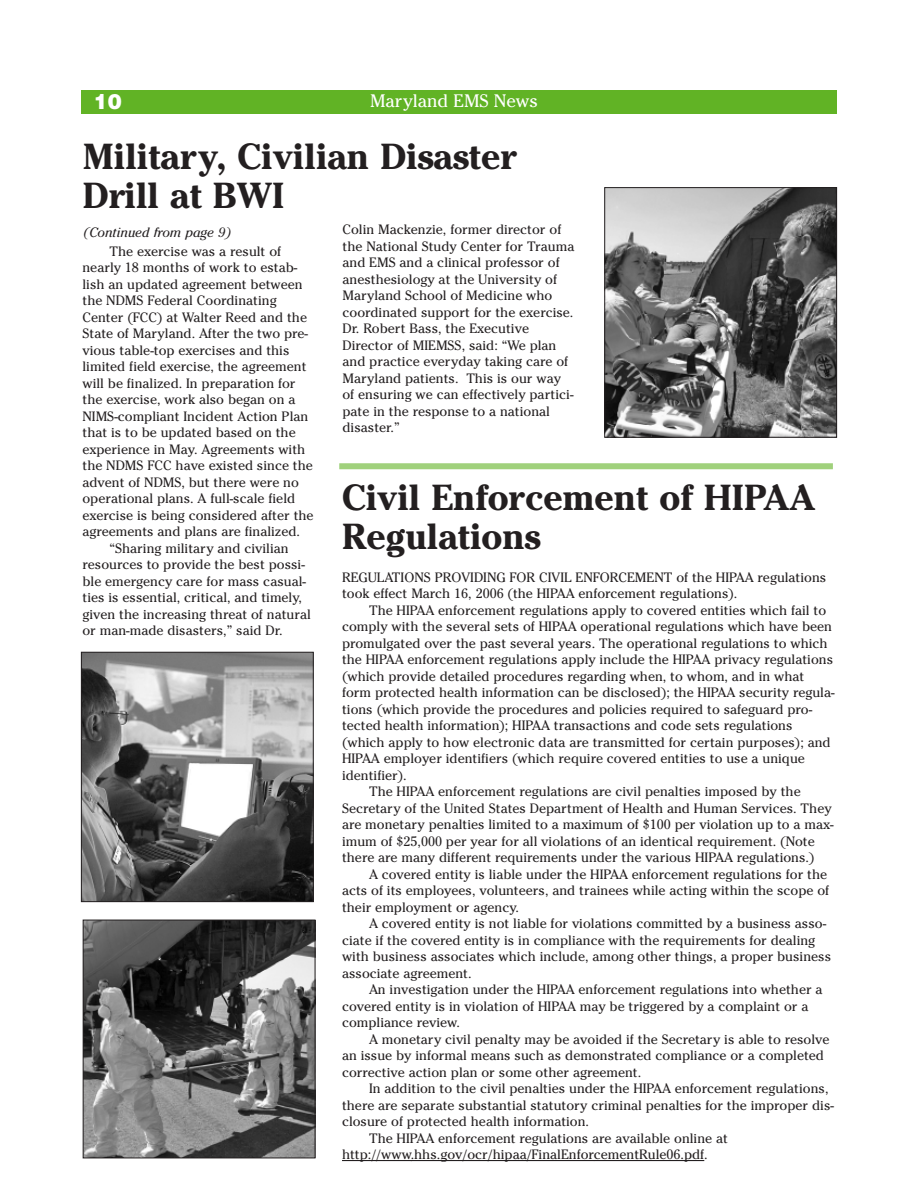
<style>
.page{position:relative;width:918px;height:1188px;background:#fff}
.page>*{position:absolute;margin:0;border:0;box-sizing:border-box;transform-origin:0 0}
.t1{font:700 36px/39px "Cheltenham";color:#231f20}
.t2{font:900 21px "Helvetica";color:#fff}
.t3{font:18px "Cheltenham";color:#fff}
.t4{font:13.5px/16.5px "Cheltenham";color:#231f20}
.t5{font:italic 13.5px "Cheltenham";color:#231f20}
</style>
<div class="page">
<div style="left:81px;top:90px;width:756px;height:24px;background:#61b325"></div>
<div style="left:339px;top:463px;width:494px;height:6px;background:#a0d17c"></div>
<hr style="left:342px;top:1160px;width:70px;height:1px;background:#231f20">
<hr style="left:411px;top:1160px;width:183px;height:1px;background:#231f20">
<hr style="left:594px;top:1160px;width:110px;height:1px;background:#231f20">
<img style="left:606px;top:189px;width:229px;height:247px">
<div style="left:604px;top:187px;width:233px;height:251px;border:1px solid #231f20"></div>
<img style="left:83px;top:654px;width:229px;height:246px">
<div style="left:81px;top:652px;width:233px;height:250px;border:1px solid #231f20"></div>
<img style="left:85px;top:922px;width:228px;height:234px">
<div style="left:83px;top:920px;width:232px;height:238px;border:1px solid #231f20"></div>
<h2 class="t2" style="left:94px;top:90px;width:30px">10</h2>
<h3 class="t3" style="left:370px;top:90px;width:170px">Maryland EMS News</h3>
<h1 class="t1" style="left:83px;top:137px;width:435px">Military, Civilian Disaster<br>Drill at BWI</h1>
<p class="t5" style="left:83px;top:228px;width:149px">(Continued from page 9)</p>
<p class="t4" style="left:110px;top:243px;width:173px">The exercise was a result of</p>
<p class="t4" style="left:82px;top:259px;width:216px">nearly 18 months of work to estab-</p>
<p class="t4" style="left:82px;top:276px;width:222px">lish an updated agreement between</p>
<p class="t4" style="left:82px;top:292px;width:196px">the NDMS Federal Coordinating</p>
<p class="t4" style="left:82px;top:309px;width:226px">Center (FCC) at Walter Reed and the</p>
<p class="t4" style="left:82px;top:325px;width:227px">State of Maryland. After the two pre-</p>
<p class="t4" style="left:82px;top:342px;width:209px">vious table-top exercises and this</p>
<p class="t4" style="left:82px;top:358px;width:226px">limited field exercise, the agreement</p>
<p class="t4" style="left:82px;top:375px;width:215px">will be finalized. In preparation for</p>
<p class="t4" style="left:82px;top:391px;width:214px">the exercise, work also began on a</p>
<p class="t4" style="left:82px;top:408px;width:227px">NIMS-compliant Incident Action Plan</p>
<p class="t4" style="left:82px;top:424px;width:215px">that is to be updated based on the</p>
<p class="t4" style="left:82px;top:441px;width:224px">experience in May. Agreements with</p>
<p class="t4" style="left:82px;top:457px;width:232px">the NDMS FCC have existed since the</p>
<p class="t4" style="left:82px;top:474px;width:218px">advent of NDMS, but there were no</p>
<p class="t4" style="left:82px;top:490px;width:214px">operational plans. A full-scale field</p>
<p class="t4" style="left:82px;top:507px;width:233px">exercise is being considered after the</p>
<p class="t4" style="left:82px;top:523px;width:219px">agreements and plans are finalized.</p>
<p class="t4" style="left:109px;top:540px;width:181px">“Sharing military and civilian</p>
<p class="t4" style="left:82px;top:556px;width:224px">resources to provide the best possi-</p>
<p class="t4" style="left:82px;top:573px;width:225px">ble emergency care for mass casual-</p>
<p class="t4" style="left:82px;top:589px;width:221px">ties is essential, critical, and timely,</p>
<p class="t4" style="left:82px;top:606px;width:230px">given the increasing threat of natural</p>
<p class="t4" style="left:82px;top:622px;width:202px">or man-made disasters,” said Dr.</p>
<p class="t4" style="left:342px;top:221px;width:233px">Colin Mackenzie, former director of the National Study Center for Trauma and EMS and a clinical professor of anesthesiology at the University of Maryland School of Medicine who coordinated support for the exercise.<br>Dr. Robert Bass, the Executive Director of MIEMSS, said: “We plan and practice everyday taking care of Maryland patients. This is our way of ensuring we can effectively partici&shy;pate in the response to a national disaster.”</p>
<h1 class="t1" style="left:342px;top:478px;width:475px">Civil Enforcement of HIPAA<br>Regulations</h1>
<p class="t4" style="left:342px;top:569px;width:486px">REGULATIONS PROVIDING FOR CIVIL ENFORCEMENT of the HIPAA regulations took effect March 16, 2006 (the HIPAA enforcement regulations).</p>
<p class="t4" style="left:369px;top:602px;width:459px">The HIPAA enforcement regulations apply to covered entities which fail to</p>
<p class="t4" style="left:342px;top:618px;width:492px">comply with the several sets of HIPAA operational regulations which have been</p>
<p class="t4" style="left:342px;top:635px;width:487px">promulgated over the past several years. The operational regulations to which</p>
<p class="t4" style="left:342px;top:651px;width:493px">the HIPAA enforcement regulations apply include the HIPAA privacy regulations</p>
<p class="t4" style="left:342px;top:668px;width:464px">(which provide detailed procedures regarding when, to whom, and in what</p>
<p class="t4" style="left:342px;top:684px;width:494px">form protected health information can be disclosed); the HIPAA security regula-</p>
<p class="t4" style="left:342px;top:701px;width:472px">tions (which provide the procedures and policies required to safeguard pro-</p>
<p class="t4" style="left:342px;top:717px;width:452px">tected health information); HIPAA transactions and code sets regulations</p>
<p class="t4" style="left:342px;top:734px;width:490px">(which apply to how electronic data are transmitted for certain purposes); and</p>
<p class="t4" style="left:342px;top:750px;width:464px">HIPAA employer identifiers (which require covered entities to use a unique</p>
<p class="t4" style="left:342px;top:767px;width:66px">identifier).</p>
<p class="t4" style="left:369px;top:783px;width:433px">The HIPAA enforcement regulations are civil penalties imposed by the</p>
<p class="t4" style="left:342px;top:800px;width:491px">Secretary of the United States Department of Health and Human Services. They</p>
<p class="t4" style="left:342px;top:816px;width:493px">are monetary penalties limited to a maximum of $100 per violation up to a max-</p>
<p class="t4" style="left:342px;top:833px;width:474px">imum of $25,000 per year for all violations of an identical requirement. (Note</p>
<p class="t4" style="left:342px;top:849px;width:474px">there are many different requirements under the various HIPAA regulations.)</p>
<p class="t4" style="left:369px;top:866px;width:460px">A covered entity is liable under the HIPAA enforcement regulations for the</p>
<p class="t4" style="left:342px;top:882px;width:489px">acts of its employees, volunteers, and trainees while acting within the scope of</p>
<p class="t4" style="left:342px;top:899px;width:179px">their employment or agency.</p>
<p class="t4" style="left:369px;top:915px;width:459px">A covered entity is not liable for violations committed by a business asso-</p>
<p class="t4" style="left:342px;top:932px;width:475px">ciate if the covered entity is in compliance with the requirements for dealing</p>
<p class="t4" style="left:342px;top:948px;width:491px">with business associates which include, among other things, a proper business</p>
<p class="t4" style="left:342px;top:965px;width:131px">associate agreement.</p>
<p class="t4" style="left:369px;top:981px;width:455px">An investigation under the HIPAA enforcement regulations into whether a</p>
<p class="t4" style="left:342px;top:998px;width:468px">covered entity is in violation of HIPAA may be triggered by a complaint or a</p>
<p class="t4" style="left:342px;top:1014px;width:119px">compliance review.</p>
<p class="t4" style="left:369px;top:1031px;width:462px">A monetary civil penalty may be avoided if the Secretary is able to resolve</p>
<p class="t4" style="left:342px;top:1047px;width:484px">an issue by informal means such as demonstrated compliance or a completed</p>
<p class="t4" style="left:342px;top:1064px;width:301px">corrective action plan or some other agreement.</p>
<p class="t4" style="left:369px;top:1080px;width:461px">In addition to the civil penalties under the HIPAA enforcement regulations,</p>
<p class="t4" style="left:342px;top:1097px;width:493px">there are separate substantial statutory criminal penalties for the improper dis-</p>
<p class="t4" style="left:342px;top:1113px;width:249px">closure of protected health information.</p>
<p class="t4" style="left:369px;top:1130px;width:360px">The HIPAA enforcement regulations are available online at</p>
<p class="t4" style="left:342px;top:1146px;width:367px">http://www.hhs.gov/ocr/hipaa/FinalEnforcementRule06.pdf.</p>
</div>
